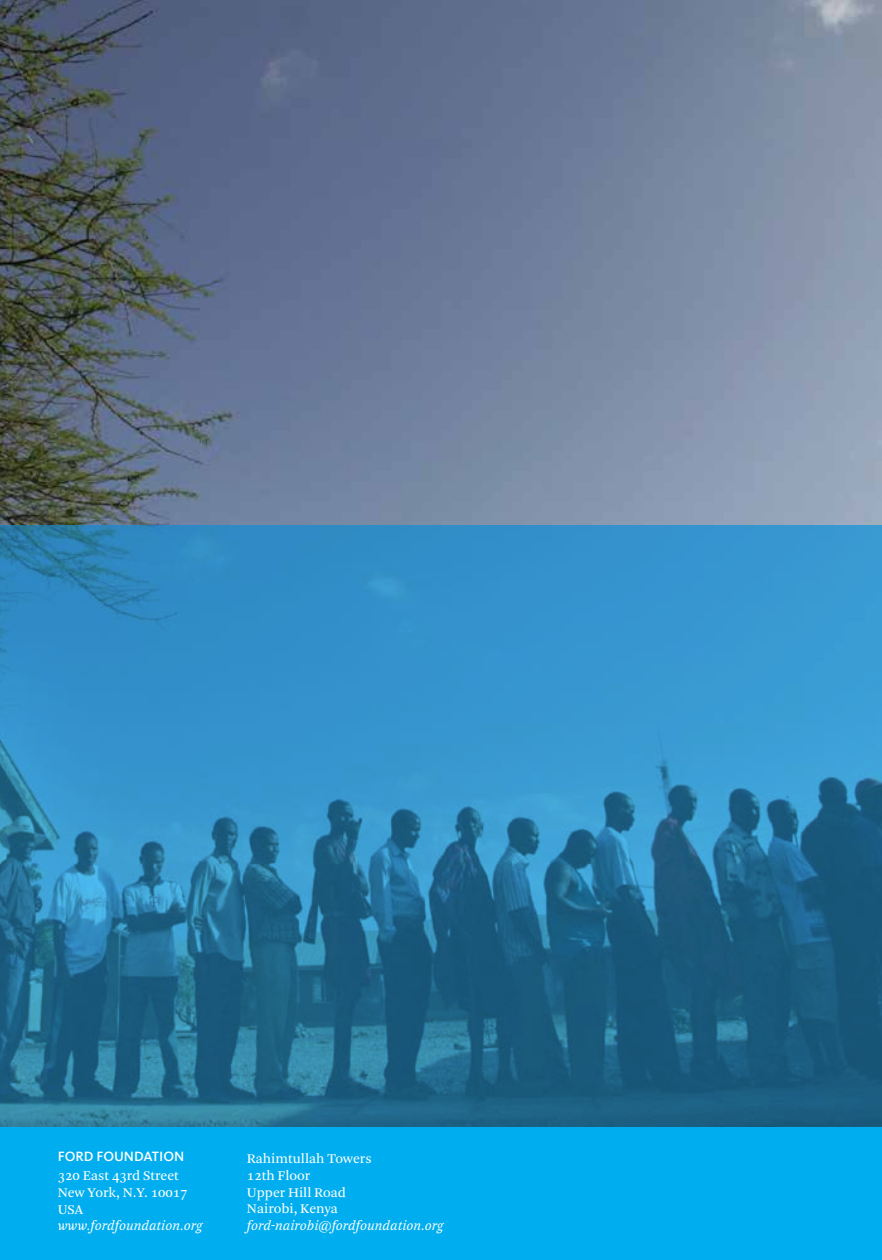
<style>
.page{position:relative;width:882px;height:1260px;background:#fff}
.page>*{position:absolute;margin:0;border:0;box-sizing:border-box;transform-origin:0 0}
.t1{font:14px/16.8px "Arnhem Blond";color:#fff}
.t2{font:italic 14px "Arnhem Blond";color:#fff}
.t3{font:500 14px "Kievit";color:#fff}
</style>
<div class="page">
<img style="left:0;top:0;width:882px;height:525px">
<svg style="left:0;top:525px;width:882px;height:602px;background:#2b7eac"></svg>
<div style="left:0;top:1127px;width:882px;height:133px;background:#00aeef"></div>
<p class="t3" style="left:58px;top:1148px;width:128px">FORD FOUNDATION</p>
<p class="t1" style="left:58px;top:1167px;width:131px">320 East 43rd Street<br>New York, N.Y. 10017<br>USA</p>
<p class="t2" style="left:58px;top:1218px;width:146px">www.fordfoundation.org</p>
<p class="t1" style="left:247px;top:1150px;width:126px">Rahimtullah Towers<br>12th Floor<br>Upper Hill Road<br>Nairobi, Kenya</p>
<p class="t2" style="left:247px;top:1218px;width:198px">ford-nairobi@fordfoundation.org</p>
</div>
